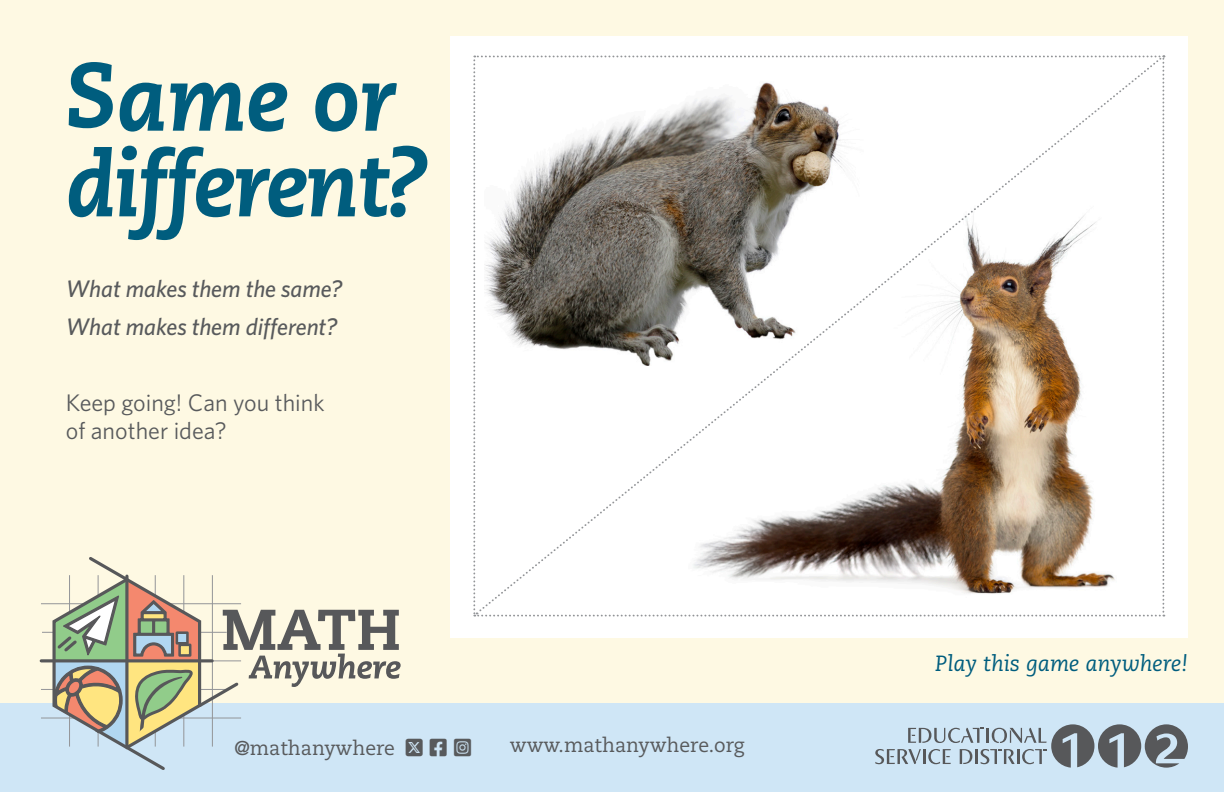
<style>
.page{position:relative;width:1224px;height:792px;background:#fff}
.page>*{position:absolute;margin:0;border:0;box-sizing:border-box;transform-origin:0 0}
.t1{font:italic 800 90.2px/85.6px "Caecilia LT Std";letter-spacing:-.02em;color:#005d7e;scale:.95 1}
.t2{font:italic 500 24px "Whitney";color:#585a5c}
.t3{font:24px/28.8px "Whitney";color:#585a5c}
.t4{font:italic 22px "Caecilia LT Std";color:#005d7e}
.t5{font:20px "Caecilia LT Std";color:#585a5c}
</style>
<div class="page">
<div style="left:0;top:0;width:1224px;height:711px;background:#fef9e3"></div>
<div style="left:450px;top:36px;width:738px;height:601px;background:#fff"></div>
<svg style="left:473px;top:55px;width:691px;height:562px"></svg>
<div style="left:0;top:703px;width:1224px;height:89px;background:#cfe6f6"></div>
<hr style="left:41px;top:718px;width:200px;height:1px;background:#939598">
<hr style="left:41px;top:603px;width:200px;height:1px;background:#939598">
<hr style="left:42px;top:632px;width:185px;height:1px;background:#939598">
<hr style="left:41px;top:689px;width:186px;height:1px;background:#939598">
<hr style="left:41px;top:659px;width:171px;height:3px;background:#57585a">
<svg style="left:875px;top:724px;width:313px;height:44px"></svg>
<svg style="left:51px;top:557px;width:350px;height:213px"></svg>
<p class="t1" style="left:66px;top:58px;width:382px">Same or different?</p>
<p class="t2" style="left:66px;top:273px;width:278px">What makes them the same?</p>
<p class="t2" style="left:66px;top:311px;width:273px">What makes them different?</p>
<p class="t3" style="left:66px;top:387px;width:260px">Keep going! Can you think of another idea?</p>
<p class="t5" style="left:234px;top:736px;width:162px">@mathanywhere</p>
<p class="t5" style="left:510px;top:734px;width:236px">www.mathanywhere.org</p>
<p class="t4" style="left:935px;top:651px;width:254px">Play this game anywhere!</p>
</div>
